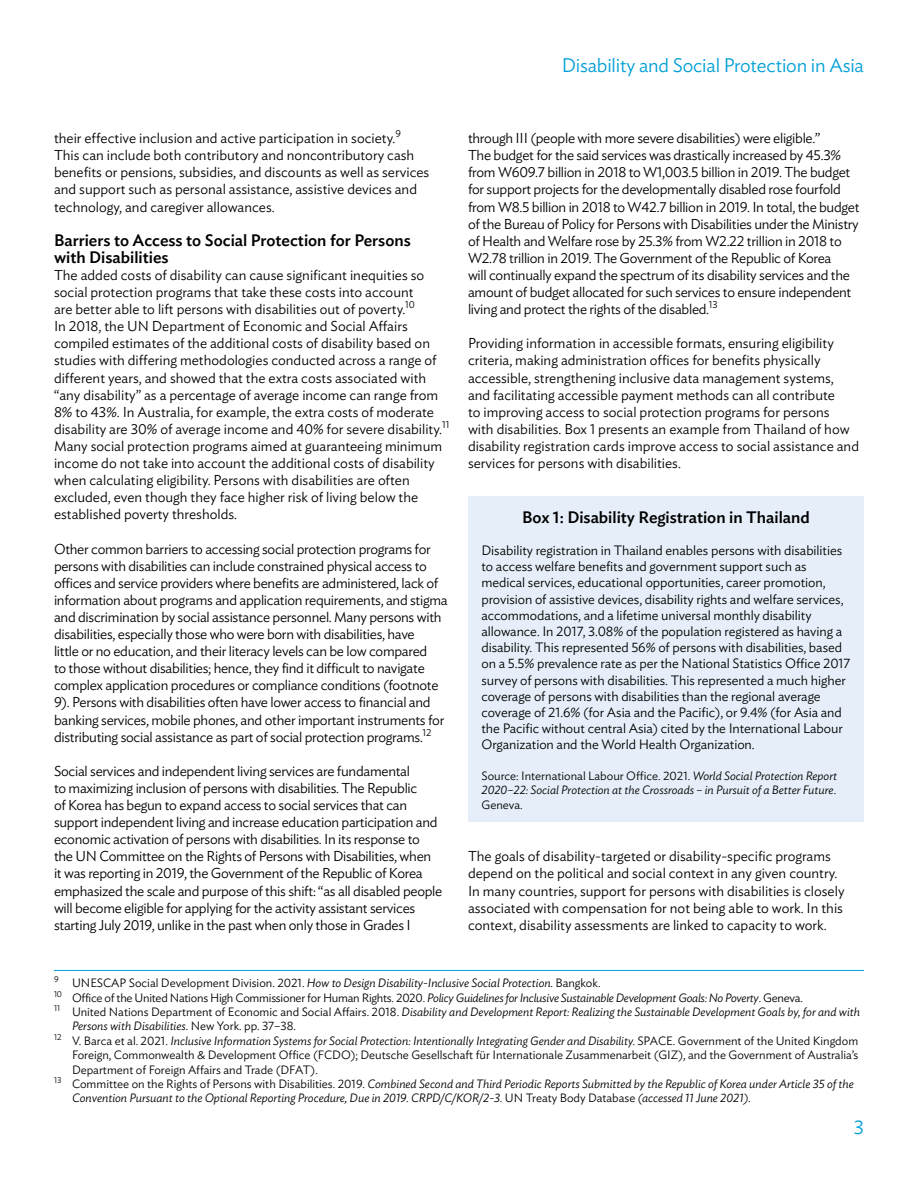
<style>
.page{position:relative;width:918px;height:1188px;background:#fff}
.page>*{position:absolute;margin:0;border:0;box-sizing:border-box;transform-origin:0 0}
.t1{font:300 19.5px "Ideal Sans";letter-spacing:-.01em;color:#009fd6}
.t2{font:500 16.5px/17.1px "Ideal Sans";color:#000}
.t3{font:300 14.25px/17.1px "Ideal Sans";letter-spacing:-.02em;color:#000}
.t4{font:300 14.25px/17.1px "Ideal Sans";color:#000}
.t5{font:300 13.5px/16.2px "Ideal Sans";letter-spacing:-.005em;color:#000}
.t6{font:italic 300 12px/14.4px "Ideal Sans";color:#000;text-align:justify}
.t7{font:300 12px "Ideal Sans";color:#000}
.t8{font:300 12px "Ideal Sans";letter-spacing:-.02em;color:#000}
.s1{font-style:normal}
.s2{font-style:italic}
</style>
<div class="page">
<hr style="left:54px;top:970px;width:810px;height:1px;background:#009fd6">
<div style="left:468px;top:531px;width:396px;height:291px;background:#e6eff9"></div>
<div style="left:468px;top:496px;width:396px;height:40px;background:#e6eff9"></div>
<h1 class="t1" style="left:562px;top:50px;width:304px">Disability and Social Protection in Asia</h1>
<p class="t4" style="left:54px;top:128px;width:377px">their effective inclusion and active participation in society.<sup>9<br></sup>This can include both contributory and noncontributory cash benefits or pensions, subsidies, and discounts as well as services and support such as personal assistance, assistive devices and technology, and caregiver allowances.</p>
<p class="t2" style="left:54px;top:230px;width:358px">Barriers to Access to Social Protection for Persons with Disabilities</p>
<p class="t4" style="left:54px;top:265px;width:397px">The added costs of disability can cause significant inequities so social protection programs that take these costs into account<br>are better able to lift persons with disabilities out of poverty.<sup>10<br></sup>In 2018, the UN Department of Economic and Social Affairs compiled estimates of the additional costs of disability based on studies with differing methodologies conducted across a range of different years, and showed that the extra costs associated with “any disability” as a percentage of average income can range from 8% to 43%. In Australia, for example, the extra costs of moderate disability are 30% of average income and 40% for severe disability.<sup>11<br></sup>Many social protection programs aimed at guaranteeing minimum income do not take into account the additional costs of disability when calculating eligibility. Persons with disabilities are often excluded, even though they face higher risk of living below the established poverty thresholds.</p>
<p class="t3" style="left:54px;top:539px;width:395px">Other common barriers to accessing social protection programs for persons with disabilities can include constrained physical access to offices and service providers where benefits are administered, lack of information about programs and application requirements, and stigma and discrimination by social assistance personnel. Many persons with disabilities, especially those who were born with disabilities, have<br>little or no education, and their literacy levels can be low compared<br>to those without disabilities; hence, they find it difficult to navigate complex application procedures or compliance conditions (footnote 9). Persons with disabilities often have lower access to financial and banking services, mobile phones, and other important instruments for distributing social assistance as part of social protection programs.<sup>12</sup></p>
<p class="t3" style="left:54px;top:761px;width:390px">Social services and independent living services are fundamental<br>to maximizing inclusion of persons with disabilities. The Republic<br>of Korea has begun to expand access to social services that can support independent living and increase education participation and economic activation of persons with disabilities. In its response to the UN Committee on the Rights of Persons with Disabilities, when it was reporting in 2019, the Government of the Republic of Korea emphasized the scale and purpose of this shift: “as all disabled people will become eligible for applying for the activity assistant services starting July 2019, unlike in the past when only those in Grades I</p>
<p class="t3" style="left:468px;top:128px;width:393px">through III (people with more severe disabilities) were eligible.”<br>The budget for the said services was drastically increased by 45.3% from W609.7 billion in 2018 to W1,003.5 billion in 2019. The budget for support projects for the developmentally disabled rose fourfold from W8.5 billion in 2018 to W42.7 billion in 2019. In total, the budget of the Bureau of Policy for Persons with Disabilities under the Ministry of Health and Welfare rose by 25.3% from W2.22 trillion in 2018 to W2.78 trillion in 2019. The Government of the Republic of Korea<br>will continually expand the spectrum of its disability services and the amount of budget allocated for such services to ensure independent living and protect the rights of the disabled.<sup>13</sup></p>
<p class="t4" style="left:468px;top:334px;width:393px">Providing information in accessible formats, ensuring eligibility criteria, making administration offices for benefits physically accessible, strengthening inclusive data management systems, and facilitating accessible payment methods can all contribute<br>to improving access to social protection programs for persons<br>with disabilities. Box 1 presents an example from Thailand of how disability registration cards improve access to social assistance and services for persons with disabilities.</p>
<p class="t2" style="left:522px;top:507px;width:289px">Box 1: Disability Registration in Thailand</p>
<p class="t5" style="left:482px;top:541px;width:370px">Disability registration in Thailand enables persons with disabilities to access welfare benefits and government support such as medical services, educational opportunities, career promotion, provision of assistive devices, disability rights and welfare services, accommodations, and a lifetime universal monthly disability allowance. In 2017, 3.08% of the population registered as having a disability. This represented 56% of persons with disabilities, based on a 5.5% prevalence rate as per the National Statistics Office 2017 survey of persons with disabilities. This represented a much higher coverage of persons with disabilities than the regional average coverage of 21.6% (for Asia and the Pacific), or 9.4% (for Asia and the Pacific without central Asia) cited by the International Labour Organization and the World Health Organization.</p>
<p class="t6" style="left:482px;top:768px;width:357px"><span class="s1">Source: International Labour Office. 2021.</span> World Social Protection Report 2020–22: Social Protection at the Crossroads – in Pursuit of a Better Future<span class="s1">.<br>Geneva.</span></p>
<p class="t4" style="left:468px;top:847px;width:378px">The goals of disability-targeted or disability-specific programs depend on the political and social context in any given country.<br>In many countries, support for persons with disabilities is closely associated with compensation for not being able to work. In this context, disability assessments are linked to capacity to work.</p>
<p class="t6" style="left:54px;top:975px;width:548px"><sup>9</sup> <span class="s1">UNESCAP Social Development Division. 2021.</span> How to Design Disability-Inclusive Social Protection. <span class="s1">Bangkok.</span></p>
<p class="t8" style="left:54px;top:988px;width:750px"><sup>10</sup> Office of the United Nations High Commissioner for Human Rights. 2020. <span class="s2">Policy Guidelines for Inclusive Sustainable Development Goals: No Poverty</span>. Geneva.</p>
<p class="t6" style="left:54px;top:1004px;width:808px"><sup>11</sup> <span class="s1">United Nations Department of Economic and Social Affairs. 2018.</span> Disability and Development Report: Realizing the Sustainable Development Goals by, for and with</p>
<p class="t6" style="left:72px;top:1018px;width:225px">Persons with Disabilities<span class="s1">. New York. pp. 37–38.</span></p>
<p class="t6" style="left:54px;top:1032px;width:806px"><sup>12</sup> <span class="s1">V. Barca et al. 2021.</span> Inclusive Information Systems for Social Protection: Intentionally Integrating Gender and Disability. <span class="s1">SPACE. Government of the United Kingdom</span></p>
<p class="t7" style="left:72px;top:1046px;width:788px">Foreign, Commonwealth &amp; Development Office (FCDO); Deutsche Gesellschaft für Internationale Zusammenarbeit (GIZ), and the Government of Australia’s</p>
<p class="t7" style="left:72px;top:1060px;width:247px">Department of Foreign Affairs and Trade (DFAT).</p>
<p class="t6" style="left:54px;top:1076px;width:801px"><sup>13</sup> <span class="s1">Committee on the Rights of Persons with Disabilities. 2019.</span> Combined Second and Third Periodic Reports Submitted by the Republic of Korea under Article 35 of the</p>
<p class="t6" style="left:72px;top:1090px;width:680px">Convention Pursuant to the Optional Reporting Procedure, Due in 2019. CRPD/C/KOR/2-3. <span class="s1">UN Treaty Body Database</span> (accessed 11 June 2021).</p>
<h1 class="t1" style="left:854px;top:1112px;width:12px">3</h1>
</div>
